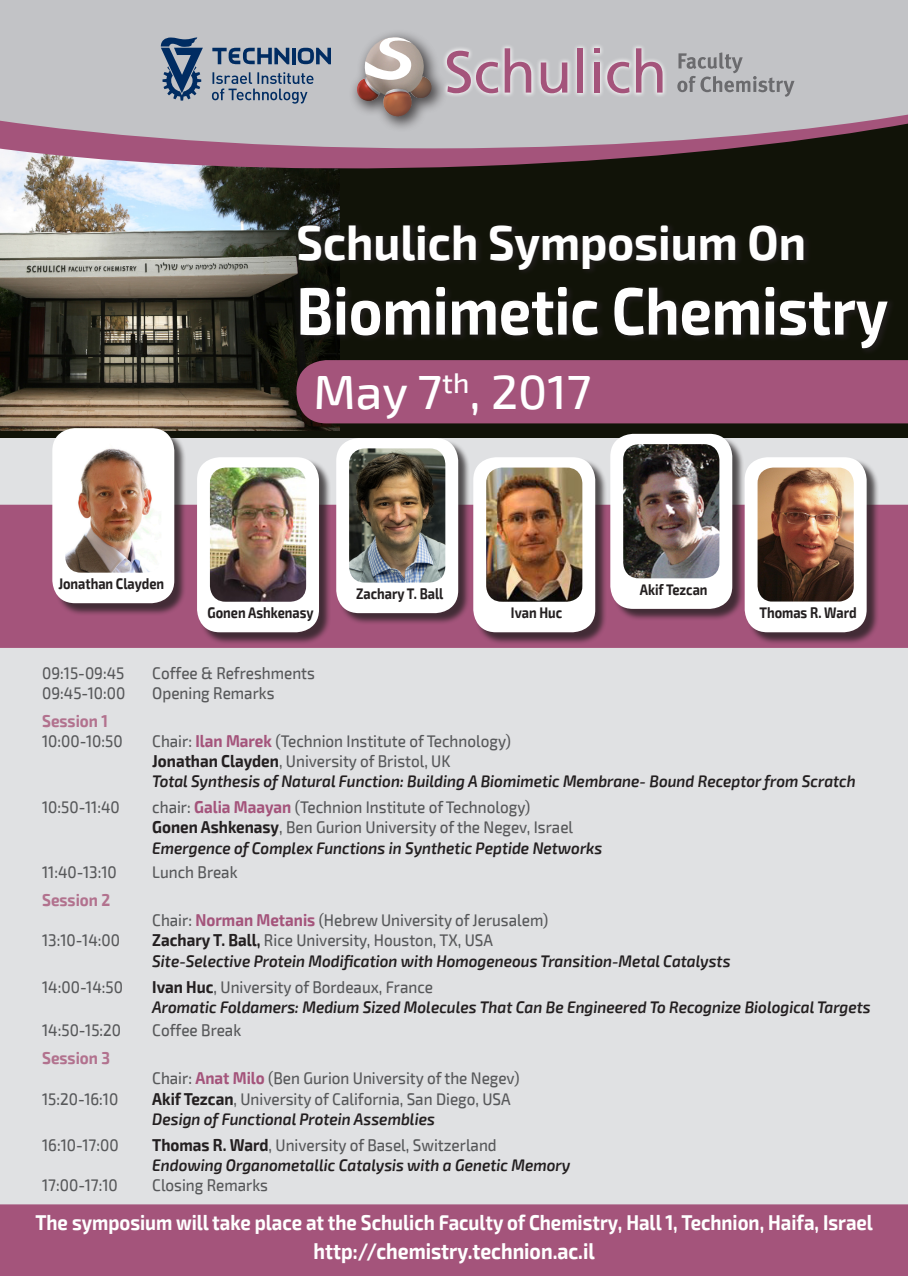
<style>
.page{position:relative;width:908px;height:1276px;background:#fff}
.page>*{position:absolute;margin:0;border:0;box-sizing:border-box;transform-origin:0 0}
.t1{font:700 67px "Exo 2";color:#fff;scale:.85 1}
.t2{font:700 48px "Exo 2";color:#fff;scale:.95 1}
.t3{font:500 48px "Exo 2";color:#fff}
.t4{font:500 28px "Exo 2";color:#fff}
.t5{font:700 22px "Exo 2";color:#fff;scale:.88 1}
.t6{font:700 21px "Exo 2";color:#fff;scale:.88 1}
.t7{font:500 16.8px "Exo 2";color:#57585a;scale:.91 1}
.t8{font:italic 600 16.8px "Exo 2";color:#231f20;scale:.91 1}
.t9{font:700 16.8px "Exo 2";color:#b2728e;scale:.91 1}
.t10{font:700 15px "Exo 2";color:#231f20;scale:.85 1}
.s1{font-size:48px}
.s2{font-weight:700;color:#a4547b}
.s3{font-weight:700;color:#231f20}
</style>
<div class="page">
<div style="left:0;top:0;width:907px;height:1276px;background:#e0e1e3"></div>
<div style="left:0;top:100px;width:907px;height:338px;background:#111308"></div>
<img style="left:0;top:180px;width:339px;height:251px">
<svg style="left:0;top:148px;width:734px;height:32px"></svg>
<svg style="left:0;top:0;width:907px;height:148px;background:#bcb8bd"></svg>
<svg style="left:212px;top:72px;width:101px;height:32px;background:#949fae"></svg>
<svg style="left:297px;top:48px;width:34px;height:16px"></svg>
<hr style="left:292px;top:48px;width:3px;height:16px;background:#002c62">
<svg style="left:212px;top:48px;width:77px;height:16px"></svg>
<svg style="left:161px;top:37px;width:42px;height:64px;background:#5d7492"></svg>
<svg style="left:677px;top:52px;width:117px;height:45px;background:#aeafb2"></svg>
<div style="left:441px;top:46px;width:34px;height:52px;background:#fff;opacity:.87"></div>
<div style="left:470px;top:57px;width:33px;height:41px;background:#fff;opacity:.87"></div>
<svg style="left:447px;top:51px;width:51px;height:42px"></svg>
<div style="left:499px;top:43px;width:37px;height:55px;background:#fff;opacity:.87"></div>
<svg style="left:504px;top:48px;width:27px;height:45px"></svg>
<div style="left:535px;top:57px;width:37px;height:41px;background:#fff;opacity:.87"></div>
<svg style="left:540px;top:62px;width:27px;height:31px"></svg>
<div style="left:572px;top:43px;width:16px;height:55px;background:#fff;opacity:.87"></div>
<div style="left:577px;top:48px;width:6px;height:45px;background:#a4547b"></div>
<div style="left:588px;top:57px;width:16px;height:41px;background:#fff;opacity:.87"></div>
<div style="left:593px;top:62px;width:6px;height:31px;background:#a4547b"></div>
<div style="left:601px;top:57px;width:33px;height:41px;background:#fff;opacity:.87"></div>
<svg style="left:607px;top:62px;width:22px;height:31px"></svg>
<div style="left:630px;top:43px;width:37px;height:55px;background:#fff;opacity:.87"></div>
<svg style="left:635px;top:48px;width:27px;height:45px"></svg>
<div style="left:588px;top:43px;width:16px;height:15px;background:#fff;opacity:.87"></div>
<svg style="left:593px;top:48px;width:6px;height:5px"></svg>
<div style="left:348px;top:29px;width:99px;height:104px;background:#231f20;opacity:.75"></div>
<img style="left:356px;top:37px;width:76px;height:80px">
<svg style="left:361px;top:37px;width:54px;height:43px;background:#d0c9c6"></svg>
<div style="left:295px;top:220px;width:600px;height:136px;background:#231f20;opacity:.75"></div>
<div style="left:296px;top:360px;width:611px;height:63px;background:#a4547b"></div>
<div style="left:0;top:505px;width:907px;height:143px;background:#a4547b"></div>
<div style="left:0;top:1204px;width:907px;height:72px;background:#a4547b"></div>
<div style="left:54px;top:430px;width:133px;height:186px;background:#231f20;opacity:.75"></div>
<div style="left:52px;top:428px;width:122px;height:175px;background:#fff;border-radius:23px"></div>
<img style="left:65px;top:448px;width:90px;height:124px">
<div style="left:198px;top:459px;width:133px;height:186px;background:#231f20;opacity:.75"></div>
<div style="left:197px;top:457px;width:122px;height:175px;background:#fff;border-radius:23px"></div>
<img style="left:210px;top:467px;width:96px;height:135px">
<div style="left:337px;top:439px;width:133px;height:187px;background:#231f20;opacity:.75"></div>
<div style="left:336px;top:438px;width:122px;height:175px;background:#fff;border-radius:23px"></div>
<img style="left:349px;top:448px;width:96px;height:134px">
<div style="left:474px;top:459px;width:133px;height:186px;background:#231f20;opacity:.75"></div>
<div style="left:473px;top:457px;width:122px;height:175px;background:#fff;border-radius:23px"></div>
<img style="left:486px;top:467px;width:96px;height:135px">
<div style="left:611px;top:435px;width:133px;height:186px;background:#231f20;opacity:.75"></div>
<div style="left:610px;top:434px;width:122px;height:175px;background:#fff;border-radius:23px"></div>
<img style="left:623px;top:444px;width:96px;height:134px">
<div style="left:745px;top:459px;width:133px;height:186px;background:#231f20;opacity:.75"></div>
<div style="left:744px;top:457px;width:122px;height:175px;background:#fff;border-radius:23px"></div>
<img style="left:757px;top:467px;width:96px;height:134px">
<p class="t2" style="left:296px;top:214px;width:537px">Schulich Symposium On</p>
<p class="t1" style="left:296px;top:271px;width:697px">Biomimetic Chemistry</p>
<p class="t3" style="left:491px;top:363px;width:102px">2017</p>
<p class="t4" style="left:442px;top:366px;width:40px"><span class="s1">,</span>t h</p>
<p class="t3" style="left:313px;top:363px;width:130px">May 7</p>
<p class="t10" style="left:58px;top:575px;width:126px">Jonathan Clayden</p>
<p class="t10" style="left:207px;top:604px;width:126px">Gonen Ashkenasy</p>
<p class="t10" style="left:356px;top:585px;width:104px">Zachary .T Ball</p>
<p class="t10" style="left:510px;top:604px;width:62px">Ivan Huc</p>
<p class="t10" style="left:639px;top:581px;width:81px">Akif Tezcan</p>
<p class="t10" style="left:759px;top:604px;width:116px">Thomas .R Ward</p>
<p class="t7" style="left:42px;top:663px;width:92px">09:15-09:45</p>
<p class="t7" style="left:42px;top:683px;width:93px">09:45-10:00</p>
<p class="t9" style="left:42px;top:710px;width:74px">Session 1</p>
<p class="t7" style="left:42px;top:731px;width:90px">10:00-10:50</p>
<p class="t7" style="left:42px;top:797px;width:87px">10:50-11:40</p>
<p class="t7" style="left:42px;top:862px;width:84px">11:40-13:10</p>
<p class="t9" style="left:42px;top:890px;width:76px">Session 2</p>
<p class="t7" style="left:42px;top:930px;width:87px">13:10-14:00</p>
<p class="t7" style="left:42px;top:976px;width:90px">14:00-14:50</p>
<p class="t7" style="left:42px;top:1020px;width:88px">14:50-15:20</p>
<p class="t9" style="left:42px;top:1048px;width:76px">Session 3</p>
<p class="t7" style="left:42px;top:1088px;width:85px">15:20-16:10</p>
<p class="t7" style="left:42px;top:1135px;width:86px">16:10-17:00</p>
<p class="t7" style="left:42px;top:1175px;width:85px">17:00-17:10</p>
<p class="t7" style="left:152px;top:663px;width:180px">Coffee &amp; Refreshments</p>
<p class="t7" style="left:152px;top:683px;width:136px">Opening Remarks</p>
<p class="t7" style="left:152px;top:731px;width:395px">Chair: <span class="s2">Ilan Marek</span> (Technion Institute of Technology(</p>
<p class="t7" style="left:152px;top:751px;width:329px"><span class="s3">Jonathan Clayden</span>, University of Bristol, UK</p>
<p class="t8" style="left:152px;top:771px;width:774px">Total Synthesis of Natural Function: Building A Biomimetic Membrane- Bound Receptorfrom Scratch</p>
<p class="t7" style="left:152px;top:797px;width:416px">chair: <span class="s2">Galia Maayan</span> (Technion Institute of Technology(</p>
<p class="t7" style="left:152px;top:817px;width:464px"><span class="s3">Gonen Ashkenasy</span>, Ben Gurion University of the Negev, Israel</p>
<p class="t8" style="left:152px;top:837px;width:496px">Emergence of Complex Functions in Synthetic Peptide Networks</p>
<p class="t7" style="left:152px;top:862px;width:95px">Lunch Break</p>
<p class="t7" style="left:152px;top:910px;width:436px">Chair: <span class="s2">Norman Metanis</span> (Hebrew University of Jerusalem(</p>
<p class="t7" style="left:152px;top:930px;width:376px"><span class="s3">Zachary .T Ball,</span> Rice University, Houston, TX, USA</p>
<p class="t8" style="left:152px;top:950px;width:636px">Site-Selective Protein Modification with Homogeneous Transition-Metal Catalysts</p>
<p class="t7" style="left:152px;top:976px;width:310px"><span class="s3">Ivan Huc</span>, University of Bordeaux, France</p>
<p class="t8" style="left:152px;top:997px;width:790px">Aromatic Foldamers: Medium Sized Molecules That Can Be Engineered To Recognize Biological Targets</p>
<p class="t7" style="left:152px;top:1020px;width:99px">Coffee Break</p>
<p class="t7" style="left:152px;top:1068px;width:405px">Chair: <span class="s2">Anat Milo</span> (Ben Gurion University of the Negev(</p>
<p class="t7" style="left:152px;top:1088px;width:395px"><span class="s3">Akif Tezcan</span>, University of California, San Diego, USA</p>
<p class="t8" style="left:152px;top:1109px;width:312px">Design of Functional Protein Assemblies</p>
<p class="t7" style="left:152px;top:1135px;width:380px"><span class="s3">Thomas .R Ward</span>, University of Basel, Switzerland</p>
<p class="t8" style="left:152px;top:1155px;width:460px">Endowing Organometallic Catalysis with a Genetic Memory</p>
<p class="t7" style="left:152px;top:1175px;width:129px">Closing Remarks</p>
<p class="t6" style="left:35px;top:1209px;width:952px">The symposium will take place at the Schulich Faculty of Chemistry, Hall 1, Technion, Haifa, Israel</p>
<p class="t5" style="left:313px;top:1237px;width:321px">http://chemistry.technion.ac i l.</p>
</div>
